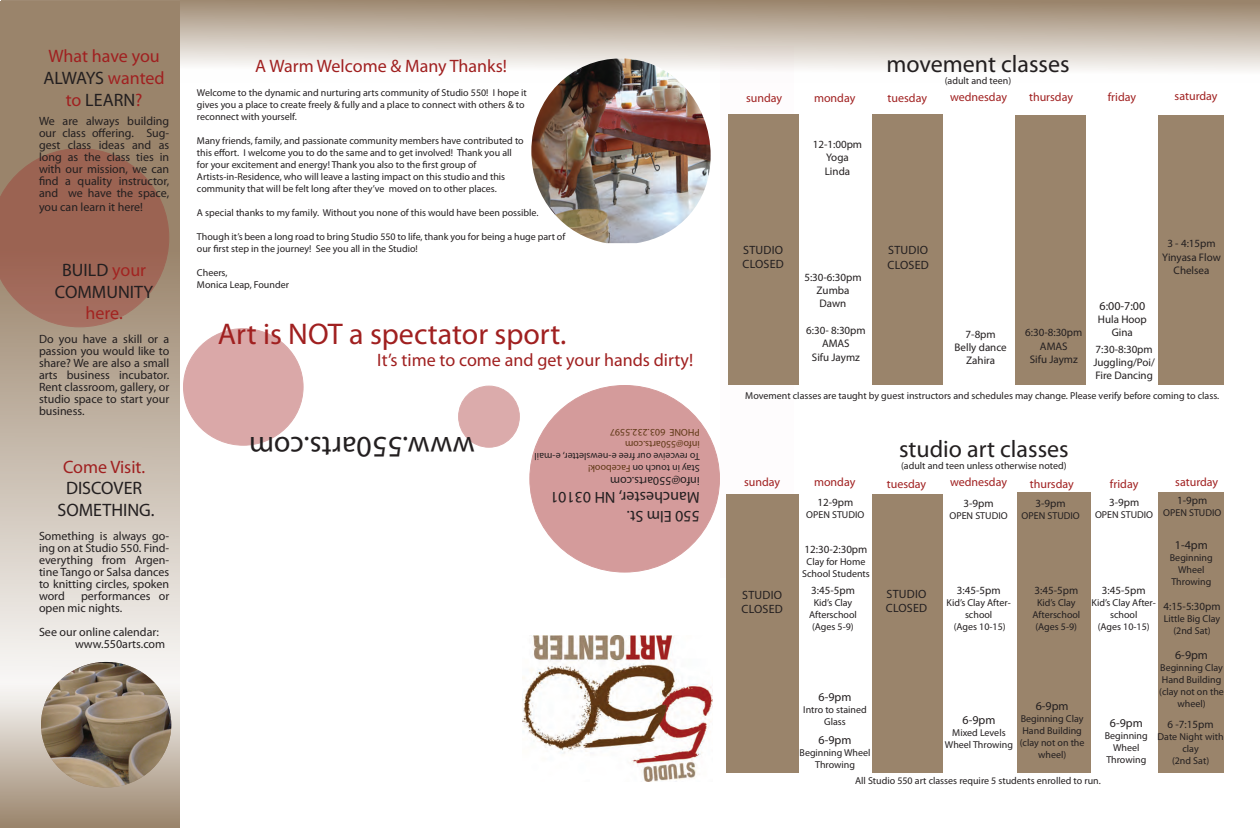
<style>
.page{position:relative;width:1260px;height:828px;background:#fff}
.page>*{position:absolute;margin:0;border:0;box-sizing:border-box;transform-origin:0 0}
.t1{font:30px "Myriad Pro";color:#a02020}
.t2{font:30px "Myriad Pro";color:#231f20}
.t3{font:24px "Myriad Pro";color:#231f20}
.t4{font:18px/21.6px "Myriad Pro";color:#a02020;text-align:center}
.t5{font:18px/21.6px "Myriad Pro";color:#231f20;text-align:center}
.t6{font:18px "Myriad Pro";color:#a22421}
.t7{font:16px/19.2px "Myriad Pro";color:#231f20}
.t8{font:12px/12px "Myriad Pro";color:#231f20}
.t9{font:12px "Myriad Pro";color:#a02020}
.t10{font:11px/13.2px "Myriad Pro";color:#231f20;text-align:center}
.t11{font:10px/12px "Myriad Pro";color:#231f20;text-align:center}
.t12{font:10px/12px "Myriad Pro";color:#603816}
.s1{color:#231f20}
.s2{color:#a22421}
.s3{color:#603816}
</style>
<div class="page">
<div style="left:1px;top:0;width:1259px;height:82px;background:linear-gradient(to bottom,#9c866d,#fff)"></div>
<div style="left:459px;top:386px;width:60px;height:61px;background:#dbabab;border-radius:50%"></div>
<div style="left:458px;top:386px;width:62px;height:62px;border:1px solid #a02020;border-radius:50%"></div>
<div style="left:530px;top:386px;width:189px;height:186px;background:#d49b9b;border-radius:50%"></div>
<img style="left:523px;top:636px;width:190px;height:146px">
<div style="left:728px;top:115px;width:71px;height:270px;background:#9a846b"></div>
<div style="left:726px;top:495px;width:73px;height:278px;background:#9a846b"></div>
<div style="left:873px;top:115px;width:70px;height:270px;background:#9a846b"></div>
<div style="left:872px;top:495px;width:71px;height:278px;background:#9a846b"></div>
<div style="left:1015px;top:115px;width:71px;height:270px;background:#9a846b"></div>
<div style="left:1017px;top:493px;width:73px;height:280px;background:#9a846b"></div>
<div style="left:1158px;top:115px;width:66px;height:270px;background:#9a846b"></div>
<div style="left:1158px;top:493px;width:66px;height:280px;background:#9a846b"></div>
<div style="left:184px;top:329px;width:119px;height:116px;background:#daa8a8;border-radius:50%"></div>
<svg style="left:0;top:1px;width:179px;height:826px;background:#beb1a1"></svg>
<img style="left:531px;top:58px;width:180px;height:185px">
<svg style="left:0;top:148px;width:169px;height:179px;background:#9d6c5a"></svg>
<img style="left:41px;top:662px;width:130px;height:126px">
<h3 class="t4" style="left:44px;top:45px;width:123px">What have you<br><span class="s1">ALWAYS</span> wanted to <span class="s1">LEARN</span>?</h3>
<p class="t8" style="left:39px;top:114px;width:132px;text-align:justify">We are always building our class offering. Sug&shy;gest class ideas and as long as the class ties in with our mission, we can find a quality instructor, and we have the space,</p>
<p class="t8" style="left:39px;top:201px;width:106px">you can learn it here!</p>
<h3 class="t5" style="left:55px;top:259px;width:100px">BUILD <span class="s2">your<br></span>COMMUNITY</h3>
<h3 class="t6" style="left:86px;top:302px;width:39px">here.</h3>
<p class="t8" style="left:39px;top:333px;width:132px;text-align:justify">Do you have a skill or a passion you would like to share? We are also a small arts business incubator.<br>Rent classroom, gallery, or studio space to start your business.</p>
<h3 class="t4" style="left:63px;top:456px;width:84px">Come Visit.</h3>
<h3 class="t5" style="left:58px;top:477px;width:99px">DISCOVER<br>SOMETHING.</h3>
<p class="t8" style="left:39px;top:530px;width:132px;text-align:justify">Something is always go&shy;ing on at Studio 550. Find&shy;everything from Argen&shy;tine Tango or Salsa dances to knitting circles, spoken word</p>
<p class="t8" style="left:39px;top:590px;width:132px;text-indent:42px">performances or open mic nights.</p>
<p class="t8" style="left:75px;top:626px;width:92px;text-indent:-36px">See our online calendar: www.550arts.com</p>
<h3 class="t4" style="left:255px;top:55px;width:253px">A Warm Welcome &amp; Many Thanks!</h3>
<p class="t11" style="left:197px;top:86px;width:331px;text-align:left">Welcome to the dynamic and nurturing arts community of Studio 550! I hope it gives you a place to create freely &amp; fully and a place to connect with others &amp; to reconnect with yourself.</p>
<p class="t11" style="left:197px;top:134px;width:328px;text-align:left">Many friends, family, and passionate community members have contributed to this effort. I welcome you to do the same and to get involved! Thank you all for your excitement and energy! Thank you also to the first group of Artists-in-Residence, who will leave a lasting impact on this studio and this community that will be felt long after they’ve moved on to other places.</p>
<p class="t11" style="left:197px;top:206px;width:343px">A special thanks to my family. Without you none of this would have been possible.</p>
<p class="t11" style="left:197px;top:230px;width:370px;text-align:left">Though it’s been a long road to bring Studio 550 to life, thank you for being a huge part of our first step in the journey! See you all in the Studio!</p>
<p class="t11" style="left:197px;top:266px;width:93px;text-align:left">Cheers,<br>Monica Leap, Founder</p>
<h1 class="t1" style="left:218px;top:316px;width:350px">Art is NOT a spectator sport.</h1>
<h3 class="t4" style="left:377px;top:349px;width:318px">It’s time to come and get your hands dirty!</h3>
<h1 class="t2" style="left:475px;top:465px;width:227px;rotate:-180deg">www.550arts.com</h1>
<p class="t12" style="left:700px;top:451px;width:91px;rotate:-180deg">info@550arts.com<br>PHONE 603.232.5597</p>
<p class="t11" style="left:700px;top:475px;width:167px;text-align:left;rotate:-180deg">Stay in touch on <span class="s3">Facebook!<br></span>To revceive our free e-newsletter, e-mail</p>
<p class="t8" style="left:700px;top:487px;width:91px;rotate:-180deg">info@550arts.com</p>
<h3 class="t7" style="left:700px;top:526px;width:151px;rotate:-180deg">550 Elm St.<br>Manchester, NH 03101</h3>
<p class="t9" style="left:746px;top:91px;width:38px">sunday</p>
<p class="t9" style="left:814px;top:91px;width:43px">monday</p>
<p class="t10" style="left:813px;top:138px;width:51px">12-1:00pm<br>Yoga<br>Linda</p>
<h2 class="t3" style="left:886px;top:49px;width:185px">movement classes</h2>
<p class="t11" style="left:945px;top:75px;width:68px">(adult and teen)</p>
<p class="t9" style="left:888px;top:91px;width:41px">tuesday</p>
<p class="t9" style="left:950px;top:90px;width:59px">wednesday</p>
<p class="t9" style="left:1029px;top:90px;width:46px">thursday</p>
<p class="t9" style="left:1108px;top:90px;width:30px">friday</p>
<p class="t9" style="left:1175px;top:88px;width:44px">saturday</p>
<p class="t8" style="left:742px;top:242px;width:10px;line-height:14.4px">Studio<br>Closed</p>
<p class="t10" style="left:804px;top:270px;width:59px">5:30-6:30pm<br>Zumba<br>Dawn</p>
<p class="t10" style="left:806px;top:324px;width:61px">6:30- 8:30pm<br>AMAS<br>Sifu Jaymz</p>
<p class="t8" style="left:887px;top:243px;width:10px;line-height:14.4px">Studio<br>Closed</p>
<p class="t10" style="left:955px;top:327px;width:54px">7-8pm<br>Belly dance<br>Zahira</p>
<p class="t10" style="left:1025px;top:326px;width:59px">6:30-8:30pm<br>AMAS<br>Sifu Jaymz</p>
<p class="t8" style="left:1100px;top:299px;width:47px">6:00-7:00</p>
<p class="t10" style="left:1098px;top:312px;width:50px">Hula Hoop<br>Gina</p>
<p class="t10" style="left:1162px;top:237px;width:60px">3 - 4:15pm<br>Yinyasa Flow<br>Chelsea</p>
<p class="t10" style="left:1093px;top:342px;width:63px;text-align:left">7:30-8:30pm<br>Juggling/Poi/<br>Fire Dancing</p>
<p class="t11" style="left:745px;top:390px;width:475px">Movement classes are taught by guest instructors and schedules may change. Please verify before coming to class.</p>
<h2 class="t3" style="left:899px;top:434px;width:171px">studio art classes</h2>
<p class="t11" style="left:901px;top:459px;width:167px">(adult and teen unless otherwise noted)</p>
<p class="t9" style="left:744px;top:475px;width:38px">sunday</p>
<p class="t9" style="left:814px;top:475px;width:43px">monday</p>
<p class="t9" style="left:887px;top:476px;width:41px">tuesday</p>
<p class="t9" style="left:950px;top:474px;width:59px">wednesday</p>
<p class="t9" style="left:1030px;top:476px;width:46px">thursday</p>
<p class="t9" style="left:1110px;top:476px;width:30px">friday</p>
<p class="t9" style="left:1175px;top:475px;width:44px">saturday</p>
<p class="t10" style="left:817px;top:496px;width:37px">12-9pm</p>
<p class="t11" style="left:806px;top:509px;width:60px">OPEN STUDIO</p>
<p class="t10" style="left:964px;top:496px;width:32px">3-9pm</p>
<p class="t11" style="left:950px;top:509px;width:60px">OPEN STUDIO</p>
<p class="t10" style="left:1036px;top:496px;width:32px">3-9pm</p>
<p class="t11" style="left:1022px;top:509px;width:60px">OPEN STUDIO</p>
<p class="t10" style="left:1109px;top:495px;width:32px">3-9pm</p>
<p class="t11" style="left:1095px;top:508px;width:60px">OPEN STUDIO</p>
<p class="t10" style="left:1177px;top:493px;width:32px">1-9pm</p>
<p class="t11" style="left:1163px;top:506px;width:60px">OPEN STUDIO</p>
<p class="t10" style="left:805px;top:542px;width:64px">12:30-2:30pm</p>
<p class="t11" style="left:802px;top:555px;width:69px">Clay for Home<br>School Students</p>
<p class="t10" style="left:811px;top:583px;width:45px">3:45-5pm</p>
<p class="t11" style="left:809px;top:596px;width:49px">Kid’s Clay<br>Afterschool (Ages 5-9)</p>
<p class="t8" style="left:741px;top:588px;width:10px;line-height:14.4px">Studio<br>Closed</p>
<p class="t8" style="left:886px;top:586px;width:10px;line-height:14.4px">Studio<br>Closed</p>
<p class="t10" style="left:957px;top:583px;width:45px">3:45-5pm</p>
<p class="t11" style="left:947px;top:596px;width:66px">Kid’s Clay After&shy;school<br>(Ages 10-15)</p>
<p class="t10" style="left:1035px;top:583px;width:45px">3:45-5pm</p>
<p class="t11" style="left:1032px;top:596px;width:49px">Kid’s Clay<br>Afterschool (Ages 5-9)</p>
<p class="t8" style="left:1175px;top:539px;width:34px">1-4pm</p>
<p class="t11" style="left:1170px;top:552px;width:44px">Beginning<br>Wheel<br>Throwing</p>
<p class="t10" style="left:1102px;top:583px;width:45px">3:45-5pm</p>
<p class="t11" style="left:1092px;top:596px;width:66px">Kid’s Clay After&shy;school<br>(Ages 10-15)</p>
<p class="t10" style="left:1163px;top:599px;width:59px">4:15-5:30pm</p>
<p class="t11" style="left:1164px;top:612px;width:58px">Little Big Clay (2nd Sat)</p>
<p class="t8" style="left:819px;top:691px;width:34px">6-9pm</p>
<p class="t11" style="left:803px;top:704px;width:65px">Intro to stained<br>Glass</p>
<p class="t8" style="left:819px;top:734px;width:34px">6-9pm</p>
<p class="t11" style="left:800px;top:746px;width:73px">Beginning Wheel<br>Throwing</p>
<p class="t8" style="left:963px;top:714px;width:34px">6-9pm</p>
<p class="t11" style="left:945px;top:726px;width:69px">Mixed Levels<br>Wheel Throwing</p>
<p class="t8" style="left:1175px;top:649px;width:34px">6-9pm</p>
<p class="t11" style="left:1159px;top:661px;width:66px">Beginning Clay<br>Hand Building (clay not on the wheel)</p>
<p class="t8" style="left:1036px;top:700px;width:34px">6-9pm</p>
<p class="t11" style="left:1020px;top:712px;width:66px">Beginning Clay<br>Hand Building (clay not on the wheel)</p>
<p class="t10" style="left:1168px;top:718px;width:47px">6 -7:15pm</p>
<p class="t8" style="left:1110px;top:717px;width:34px">6-9pm</p>
<p class="t11" style="left:1105px;top:729px;width:44px">Beginning<br>Wheel<br>Throwing</p>
<p class="t11" style="left:1158px;top:731px;width:67px">Date Night with clay<br>(2nd Sat)</p>
<p class="t11" style="left:855px;top:774px;width:247px">All Studio 550 art classes require 5 students enrolled to run.</p>
</div>
